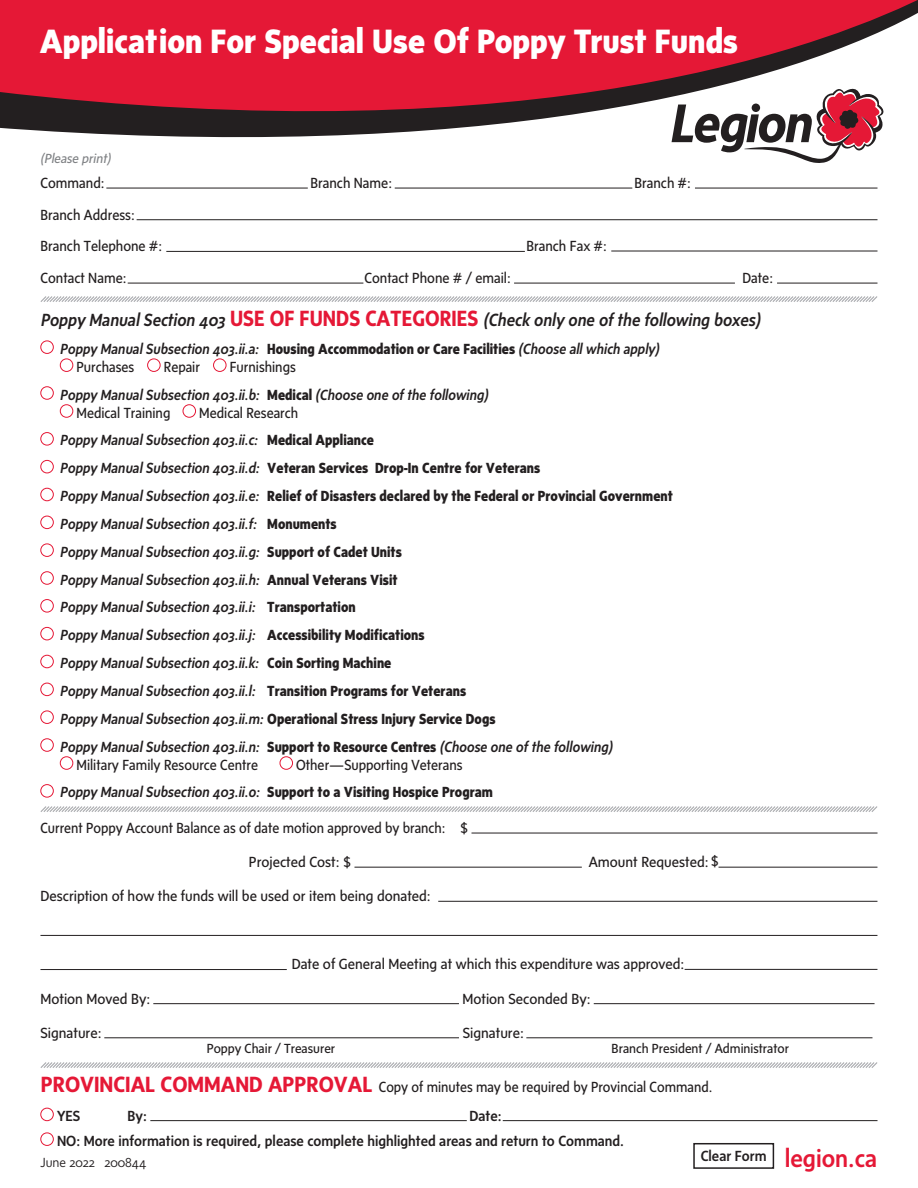
<style>
.page{position:relative;width:918px;height:1188px;background:#fff}
.page>*{position:absolute;margin:0;border:0;box-sizing:border-box;transform-origin:0 0}
.t1{font:800 34.5px "Sense";color:#fff}
.t2{font:500 25.5px "Sense";color:#e51836}
.t3{font:700 22.5px "Sense";color:#e51836}
.t4{font:italic 500 18px "Sense";color:#231f20;scale:.96 1}
.t5{font:italic 500 15px/27.9px "Sense";color:#231f20;scale:.96 1}
.t6{font:15px/31.5px "Sense";color:#231f20}
.t7{font:800 15px/27.9px "Sense";color:#231f20;scale:.96 1}
.t8{font:15px "Sense";color:#231f20;scale:.95 1}
.t9{font:500 15px/24.8px "Sense";color:#231f20}
.t10{font:15px "Sense";color:#231f20;scale:.96 1}
.t11{font:13.5px "Sense";color:#231f20}
.t12{font:300 13.5px "Sense";color:#231f20}
.t13{font:italic 13.5px "Sense";color:#808285}
.s1{font-weight:700;font-style:normal;font-size:22.5px;color:#e51836}
.s2{font-weight:800;font-style:normal}
.s3{font-weight:400;font-style:normal}
.s4{font-weight:500;font-style:italic}
.s5{font-weight:400}
</style>
<div class="page">
<svg style="left:0;top:0;width:918px;height:143px;background:#c73c50"></svg>
<div style="left:40px;top:341px;width:14px;height:13px;border:1px solid #e51836;border-radius:50%"></div>
<div style="left:60px;top:359px;width:13px;height:13px;border:1px solid #e51836;border-radius:50%"></div>
<div style="left:147px;top:359px;width:13px;height:13px;border:1px solid #e51836;border-radius:50%"></div>
<div style="left:213px;top:359px;width:13px;height:13px;border:1px solid #e51836;border-radius:50%"></div>
<div style="left:40px;top:460px;width:14px;height:13px;border:1px solid #e51836;border-radius:50%"></div>
<div style="left:40px;top:488px;width:14px;height:13px;border:1px solid #e51836;border-radius:50%"></div>
<div style="left:40px;top:432px;width:14px;height:13px;border:1px solid #e51836;border-radius:50%"></div>
<div style="left:40px;top:516px;width:14px;height:13px;border:1px solid #e51836;border-radius:50%"></div>
<div style="left:40px;top:544px;width:14px;height:13px;border:1px solid #e51836;border-radius:50%"></div>
<div style="left:40px;top:571px;width:14px;height:14px;border:1px solid #e51836;border-radius:50%"></div>
<div style="left:40px;top:599px;width:14px;height:13px;border:1px solid #e51836;border-radius:50%"></div>
<div style="left:40px;top:627px;width:14px;height:13px;border:1px solid #e51836;border-radius:50%"></div>
<div style="left:40px;top:655px;width:14px;height:13px;border:1px solid #e51836;border-radius:50%"></div>
<div style="left:40px;top:683px;width:14px;height:13px;border:1px solid #e51836;border-radius:50%"></div>
<div style="left:40px;top:711px;width:14px;height:13px;border:1px solid #e51836;border-radius:50%"></div>
<hr style="left:472px;top:833px;width:406px;height:1px;background:#231f20">
<hr style="left:354px;top:867px;width:228px;height:1px;background:#231f20">
<hr style="left:719px;top:867px;width:158px;height:1px;background:#231f20">
<hr style="left:438px;top:901px;width:439px;height:1px;background:#231f20">
<hr style="left:40px;top:935px;width:837px;height:1px;background:#231f20">
<hr style="left:685px;top:969px;width:192px;height:1px;background:#231f20">
<hr style="left:40px;top:969px;width:247px;height:1px;background:#231f20">
<hr style="left:153px;top:1003px;width:306px;height:1px;background:#231f20">
<hr style="left:594px;top:1003px;width:281px;height:1px;background:#231f20">
<hr style="left:104px;top:1037px;width:355px;height:1px;background:#231f20">
<hr style="left:526px;top:1037px;width:346px;height:1px;background:#231f20">
<div style="left:40px;top:1108px;width:14px;height:13px;border:1px solid #e51836;border-radius:50%"></div>
<hr style="left:150px;top:1120px;width:317px;height:1px;background:#231f20">
<hr style="left:503px;top:1120px;width:375px;height:1px;background:#231f20">
<div style="left:40px;top:1133px;width:14px;height:13px;border:1px solid #e51836;border-radius:50%"></div>
<svg style="left:672px;top:83px;width:212px;height:80px"></svg>
<svg style="left:40px;top:296px;width:838px;height:6px"></svg>
<svg style="left:40px;top:806px;width:838px;height:6px"></svg>
<svg style="left:40px;top:1062px;width:838px;height:6px"></svg>
<hr style="left:106px;top:188px;width:202px;height:1px;background:#231f20">
<hr style="left:137px;top:219px;width:741px;height:1px;background:#231f20">
<hr style="left:166px;top:251px;width:359px;height:1px;background:#231f20">
<hr style="left:128px;top:283px;width:235px;height:1px;background:#231f20">
<hr style="left:514px;top:283px;width:221px;height:1px;background:#231f20">
<hr style="left:777px;top:283px;width:100px;height:1px;background:#231f20">
<hr style="left:611px;top:251px;width:267px;height:1px;background:#231f20">
<hr style="left:395px;top:188px;width:237px;height:1px;background:#231f20">
<hr style="left:695px;top:188px;width:183px;height:1px;background:#231f20">
<div style="left:40px;top:738px;width:14px;height:14px;border:1px solid #e51836;border-radius:50%"></div>
<div style="left:60px;top:756px;width:13px;height:14px;border:1px solid #e51836;border-radius:50%"></div>
<div style="left:280px;top:756px;width:13px;height:14px;border:1px solid #e51836;border-radius:50%"></div>
<div style="left:40px;top:784px;width:14px;height:13px;border:1px solid #e51836;border-radius:50%"></div>
<div style="left:40px;top:386px;width:14px;height:14px;border:1px solid #e51836;border-radius:50%"></div>
<div style="left:60px;top:404px;width:13px;height:14px;border:1px solid #e51836;border-radius:50%"></div>
<div style="left:183px;top:404px;width:13px;height:14px;border:1px solid #e51836;border-radius:50%"></div>
<div style="left:693px;top:1143px;width:81px;height:26px;border:2px solid #231f20"></div>
<h1 class="t1" style="left:40px;top:22px;width:700px">Application For Special Use Of Poppy Trust Funds</h1>
<p class="t13" style="left:40px;top:150px;width:71px">(Please print)</p>
<p class="t6" style="left:40px;top:167px;width:66px">Command:</p>
<p class="t6" style="left:310px;top:167px;width:83px">Branch Name:</p>
<p class="t6" style="left:634px;top:167px;width:58px">Branch #:</p>
<p class="t6" style="left:40px;top:198px;width:123px">Branch Address:<br>Branch Telephone #:</p>
<p class="t6" style="left:526px;top:230px;width:82px">Branch Fax #:</p>
<p class="t6" style="left:40px;top:261px;width:88px">Contact Name:</p>
<p class="t6" style="left:364px;top:261px;width:148px">Contact Phone # / email:</p>
<p class="t6" style="left:742px;top:261px;width:32px">Date:</p>
<p class="t4" style="left:40px;top:309px;width:751px">Poppy Manual Section 403 <span class="s1">USE OF FUNDS CATEGORIES</span> (Check only one of the following boxes)</p>
<p class="t5" style="left:77px;top:339px;width:608px;line-height:18px;text-indent:-17px">Poppy Manual Subsection 403.ii.a: <span class="s2">Housing Accommodation or Care Facilities</span> (Choose all which apply)<br><span class="s3">Purchases</span></p>
<p class="t10" style="left:164px;top:358px;width:39px">Repair</p>
<p class="t10" style="left:230px;top:358px;width:70px">Furnishings</p>
<p class="t5" style="left:77px;top:385px;width:430px;line-height:18px;text-indent:-17px">Poppy Manual Subsection 403.ii.b: <span class="s2">Medical</span> (Choose one of the following)<br><span class="s3">Medical Training</span></p>
<p class="t10" style="left:199px;top:404px;width:105px">Medical Research</p>
<p class="t5" style="left:60px;top:426px;width:329px">Poppy Manual Subsection 403.ii.c: <span class="s2">Medical Appliance</span></p>
<p class="t7" style="left:60px;top:454px;width:640px"><span class="s4">Poppy Manual Subsection 403.ii.d:</span> Veteran Services Drop-In Centre for Veterans<br><span class="s4">Poppy Manual Subsection 403.ii.e:</span> Relief of Disasters declared by the Federal or Provincial Government</p>
<p class="t5" style="left:60px;top:510px;width:455px">Poppy Manual Subsection 403.ii.f: <span class="s2">Monuments<br></span>Poppy Manual Subsection 403.ii.g: <span class="s2">Support of Cadet Units<br></span>Poppy Manual Subsection 403.ii.h: <span class="s2">Annual Veterans Visit<br></span>Poppy Manual Subsection 403.ii.i: <span class="s2">Transportation<br></span>Poppy Manual Subsection 403.ii.j: <span class="s2">Accessibility Modifications<br></span>Poppy Manual Subsection 403.ii.k: <span class="s2">Coin Sorting Machine<br></span>Poppy Manual Subsection 403.ii.l: <span class="s2">Transition Programs for Veterans </span>Poppy Manual Subsection 403.ii.m: <span class="s2">Operational Stress Injury Service Dogs</span></p>
<p class="t5" style="left:77px;top:737px;width:560px;line-height:18px;text-indent:-17px">Poppy Manual Subsection 403.ii.n: <span class="s2">Support to Resource Centres</span> (Choose one of the following)<br><span class="s3">Military Family Resource Centre</span></p>
<p class="t7" style="left:60px;top:750px;width:453px;text-indent:236px"><span class="s5">Other—Supporting Veterans<br></span><span class="s4">Poppy Manual Subsection 403.ii.o:</span> Support to a Visiting Hospice Program</p>
<p class="t8" style="left:40px;top:820px;width:452px">Current Poppy Account Balance as of date motion approved by branch: $</p>
<p class="t6" style="left:249px;top:846px;width:103px">Projected Cost: $</p>
<p class="t6" style="left:589px;top:846px;width:131px">Amount Requested: $</p>
<p class="t6" style="left:40px;top:880px;width:392px">Description of how the funds will be used or item being donated:</p>
<p class="t6" style="left:292px;top:948px;width:394px">Date of General Meeting at which this expenditure was approved:</p>
<p class="t6" style="left:40px;top:982px;width:111px">Motion Moved By:</p>
<p class="t6" style="left:462px;top:982px;width:130px">Motion Seconded By:</p>
<p class="t6" style="left:40px;top:1017px;width:63px">Signature:</p>
<p class="t6" style="left:463px;top:1017px;width:63px">Signature:</p>
<p class="t11" style="left:207px;top:1041px;width:130px">Poppy Chair / Treasurer</p>
<p class="t11" style="left:612px;top:1041px;width:179px">Branch President / Administrator</p>
<h3 class="t3" style="left:41px;top:1072px;width:333px">PROVINCIAL COMMAND APPROVAL</h3>
<p class="t9" style="left:57px;top:1103px;width:25px">YES</p>
<p class="t9" style="left:127px;top:1103px;width:21px">By:</p>
<p class="t8" style="left:379px;top:1079px;width:353px">Copy of minutes may be required by Provincial Command.</p>
<p class="t9" style="left:57px;top:1103px;width:569px;text-indent:412px">Date:<br>NO: More information is required, please complete highlighted areas and return to Command.</p>
<p class="t12" style="left:40px;top:1155px;width:107px">June 2022 200844</p>
<h2 class="t2" style="left:785px;top:1144px;width:94px">legion.ca</h2>
<p class="t9" style="left:701px;top:1143px;width:67px">Clear Form</p>
</div>
